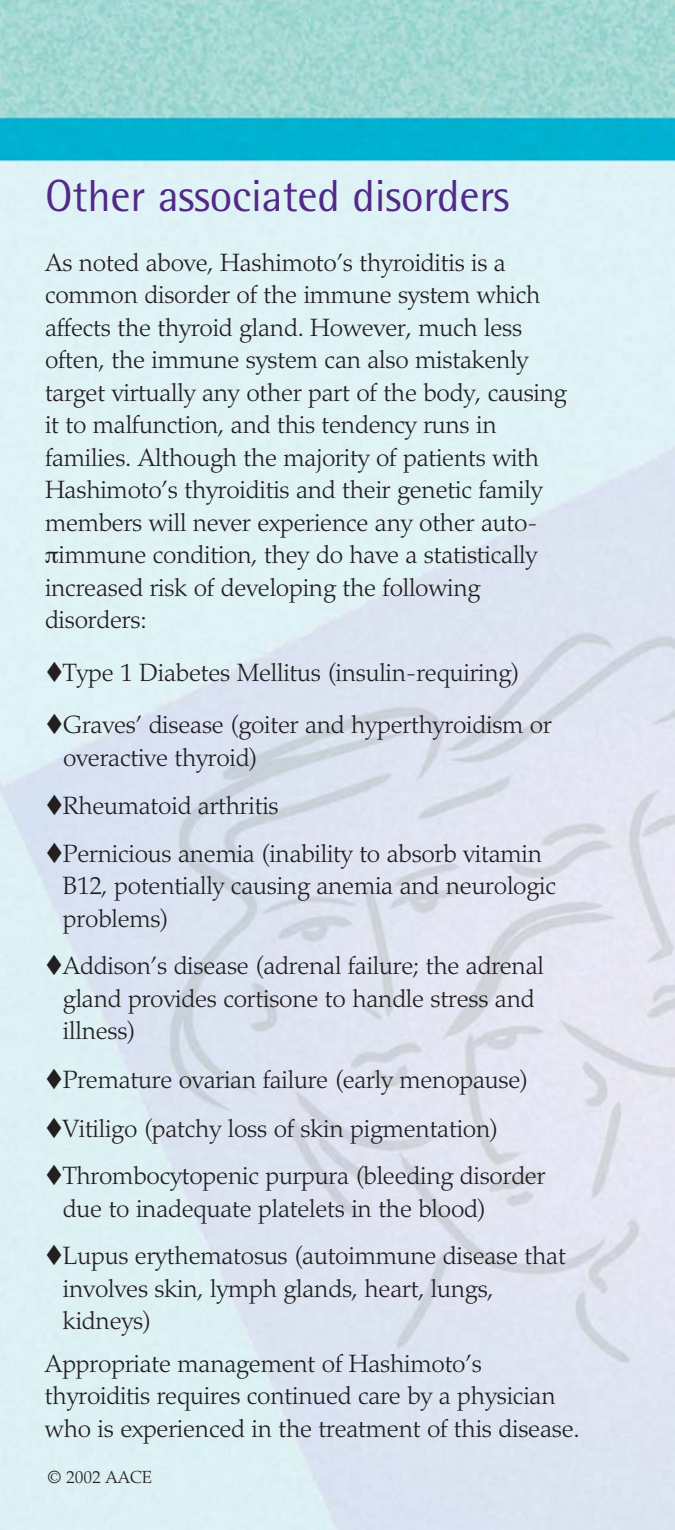
<style>
.page{position:relative;width:675px;height:1530px;background:#fff}
.page>*{position:absolute;margin:0;border:0;box-sizing:border-box;transform-origin:0 0}
.t1{font:45px "Rotis Semi Sans";letter-spacing:-.005em;color:#532988}
.t2{font:300 25px/32.5px "Palatino";letter-spacing:-.01em;color:#231f20}
.t3{font:300 17.5px "Palatino";letter-spacing:-.005em;color:#231f20}
</style>
<div class="page">
<img style="left:0;top:0;width:675px;height:1530px">
<svg style="left:45px;top:551px;width:13px;height:12px"></svg>
<svg style="left:47px;top:661px;width:15px;height:21px"></svg>
<svg style="left:47px;top:714px;width:15px;height:20px"></svg>
<svg style="left:47px;top:795px;width:15px;height:20px"></svg>
<svg style="left:47px;top:843px;width:15px;height:20px"></svg>
<svg style="left:47px;top:955px;width:15px;height:20px"></svg>
<svg style="left:47px;top:1069px;width:15px;height:20px"></svg>
<svg style="left:47px;top:1118px;width:15px;height:20px"></svg>
<svg style="left:47px;top:1165px;width:15px;height:20px"></svg>
<svg style="left:47px;top:1245px;width:15px;height:20px"></svg>
<h1 class="t1" style="left:45px;top:180px;width:466px">Other associated disorders</h1>
<p class="t2" style="left:45px;top:249px;width:463px">As noted above, Hashimoto’s thyroiditis is a</p>
<p class="t2" style="left:45px;top:281px;width:497px">common disorder of the immune system which</p>
<p class="t2" style="left:45px;top:314px;width:479px">affects the thyroid gland. However, much less</p>
<p class="t2" style="left:45px;top:346px;width:485px">often, the immune system can also mistakenly</p>
<p class="t2" style="left:45px;top:379px;width:523px">target virtually any other part of the body, causing</p>
<p class="t2" style="left:45px;top:411px;width:453px">it to malfunction, and this tendency runs in</p>
<p class="t2" style="left:45px;top:444px;width:496px">families. Although the majority of patients with</p>
<p class="t2" style="left:45px;top:476px;width:499px">Hashimoto’s thyroiditis and their genetic family</p>
<p class="t2" style="left:45px;top:509px;width:494px">members will never experience any other auto-</p>
<p class="t2" style="left:58px;top:541px;width:481px">immune condition, they do have a statistically</p>
<p class="t2" style="left:45px;top:574px;width:437px">increased risk of developing the following</p>
<p class="t2" style="left:45px;top:606px;width:103px">disorders:</p>
<p class="t2" style="left:63px;top:649px;width:491px;line-height:52.5px">Type 1 Diabetes Mellitus (insulin-requiring)<br>Graves’ disease (goiter and hyperthyroidism or</p>
<p class="t2" style="left:63px;top:736px;width:481px;line-height:48px">overactive thyroid)<br>Rheumatoid arthritis<br>Pernicious anemia (inability to absorb vitamin</p>
<p class="t2" style="left:63px;top:872px;width:495px">B12, potentially causing anemia and neurologic problems)</p>
<p class="t2" style="left:63px;top:952px;width:483px">Addison’s disease (adrenal failure; the adrenal gland provides cortisone to handle stress and illness)</p>
<p class="t2" style="left:63px;top:1058px;width:484px;line-height:48.2px">Premature ovarian failure (early menopause)<br>Vitiligo (patchy loss of skin pigmentation)<br>Thrombocytopenic purpura (bleeding disorder</p>
<p class="t2" style="left:63px;top:1187px;width:505px;line-height:47.5px">due to inadequate platelets in the blood)<br>Lupus erythematosus (autoimmune disease that</p>
<p class="t2" style="left:63px;top:1275px;width:432px">involves skin, lymph glands, heart, lungs, kidneys)</p>
<p class="t2" style="left:45px;top:1350px;width:536px">Appropriate management of Hashimoto’s thyroiditis requires continued care by a physician who is experienced in the treatment of this disease.</p>
<p class="t3" style="left:48px;top:1470px;width:106px">© 2002 AACE</p>
</div>
